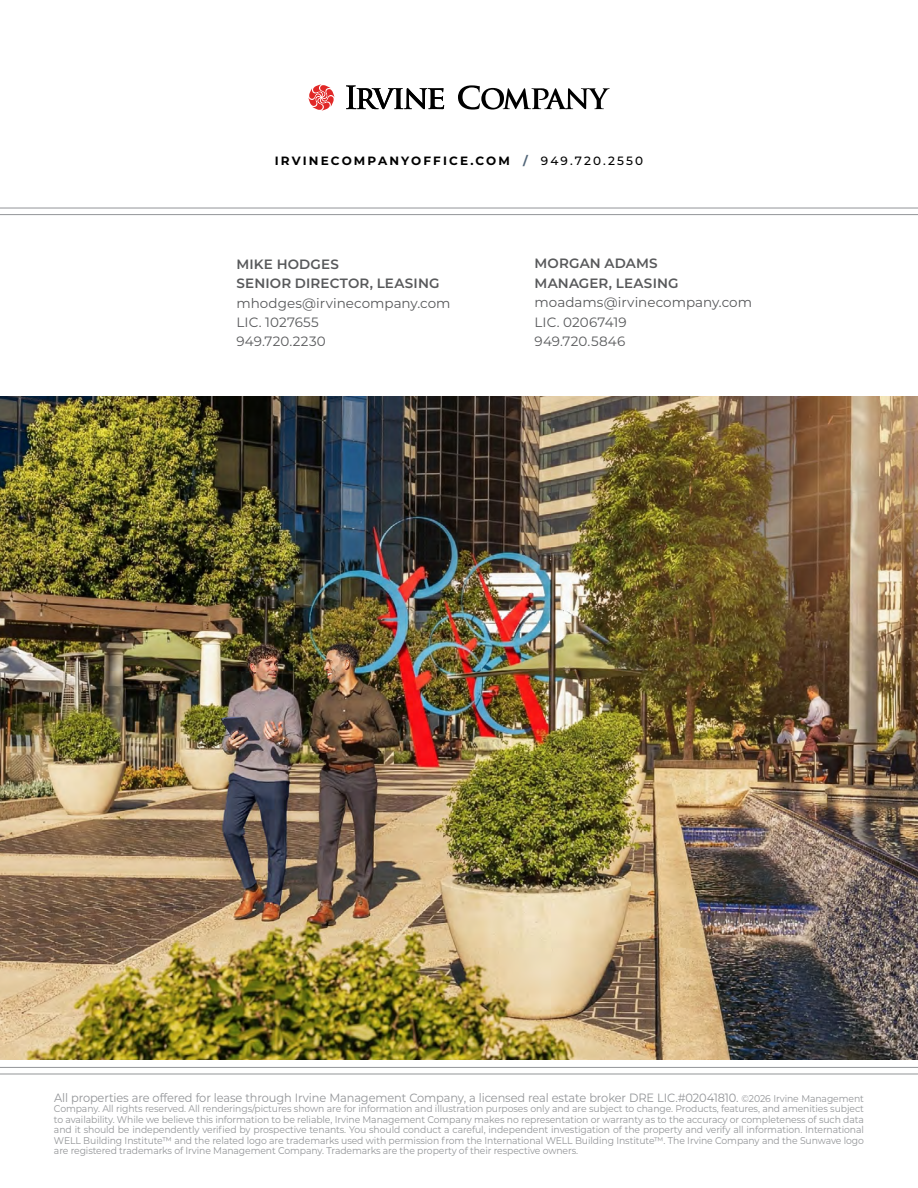
<style>
.page{position:relative;width:918px;height:1188px;background:#fff}
.page>*{position:absolute;margin:0;border:0;box-sizing:border-box;transform-origin:0 0}
.t1{font:13.5px/19.5px "Montserrat";letter-spacing:.005em;color:#58595b}
.t2{font:600 13.5px/19.5px "Montserrat";letter-spacing:.01em;color:#58595b}
.t3{font:12px "Montserrat";letter-spacing:-.01em;color:#939598;scale:.95 1}
.t4{font:700 12px "Montserrat";letter-spacing:.18em;color:#000}
.t5{font:9.75px/10.5px "Montserrat";letter-spacing:-.01em;color:#939598;text-align:justify;scale:.95 1}
.s1{color:#516578}
.s2{font-weight:500}
.s3{font-size:9.75px}
</style>
<div class="page">
<svg style="left:458px;top:85px;width:152px;height:25px"></svg>
<svg style="left:346px;top:86px;width:98px;height:23px"></svg>
<svg style="left:308px;top:84px;width:26px;height:27px"></svg>
<img style="left:0;top:396px;width:918px;height:663px">
<hr style="left:0;top:1067px;width:918px;height:1px;background:#939598">
<hr style="left:0;top:1074px;width:918px;height:1px;background:#939598">
<hr style="left:0;top:208px;width:918px;height:1px;background:#939598">
<hr style="left:0;top:214px;width:918px;height:1px;background:#939598">
<p class="t4" style="left:275px;top:152px;width:370px">IRVINECOMPANYOFFICE.COM <span class="s1">/</span> <span class="s2">949.720.2550</span></p>
<h1 class="t2" style="left:237px;top:253px;width:204px">MIKE HODGES<br>SENIOR DIRECTOR, LEASING</h1>
<h1 class="t1" style="left:237px;top:292px;width:216px">mhodges@irvinecompany.com<br>LIC. 1027655<br>949.720.2230</h1>
<h1 class="t2" style="left:535px;top:253px;width:145px">MORGAN ADAMS<br>MANAGER, LEASING</h1>
<h1 class="t1" style="left:535px;top:292px;width:219px">moadams@irvinecompany.com<br>LIC. 02067419<br>949.720.5846</h1>
<p class="t3" style="left:54px;top:1089px;width:854px">All properties are offered for lease through Irvine Management Company, a licensed real estate broker DRE LIC.#02041810. <span class="s3">©2026 Irvine Management</span></p>
<p class="t5" style="left:54px;top:1103px;width:854px">Company. All rights reserved. All renderings/pictures shown are for information and illustration purposes only and are subject to change. Products, features, and amenities subject to availability. While we believe this information to be reliable, Irvine Management Company makes no representation or warranty as to the accuracy or completeness of such data and it should be independently verified by prospective tenants. You should conduct a careful, independent investigation of the property and verify all information. International WELL Building Institute™ and the related logo are trademarks used with permission from the International WELL Building Institute™. The Irvine Company and the Sunwave logo are registered trademarks of Irvine Management Company. Trademarks are the property of their respective owners.</p>
</div>
